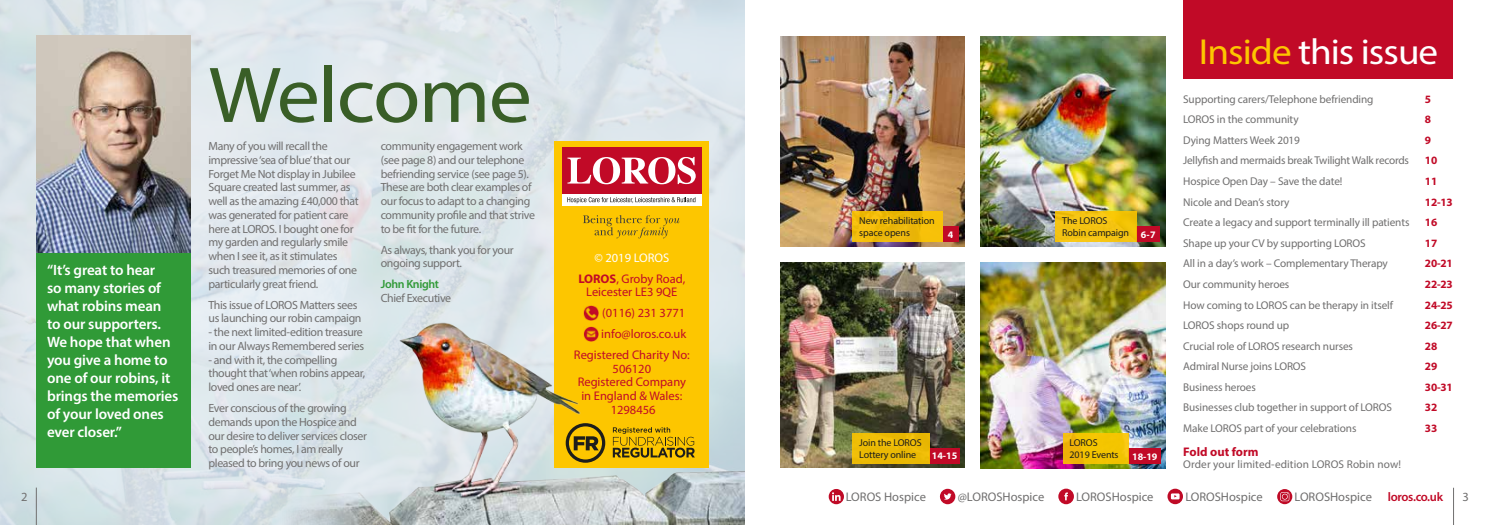
<style>
.page{position:relative;width:1489px;height:525px;background:#fff}
.page>*{position:absolute;margin:0;border:0;box-sizing:border-box;transform-origin:0 0}
.t1{font:79.75px "Myriad Pro";letter-spacing:-.02em;color:#395e27;scale:1.08 1}
.t2{font:36.25px "Myriad Pro";letter-spacing:-.025em;color:#fff;scale:1.08 1}
.t3{font:600 15px/18px "Myriad Pro";letter-spacing:-.01em;color:#fff}
.t4{font:12.5px/13.8px "Myriad Pro";color:#c10a27;text-align:center}
.t5{font:12.5px "Myriad Pro";color:#706f6f}
.t6{font:600 12.5px "Myriad Pro";letter-spacing:-.025em;color:#c10a27}
.t7{font:700 12.5px "Myriad Pro";color:#c10a27}
.t8{font:11.88px/13.8px "Myriad Pro";letter-spacing:-.03em;color:#706f6f}
.t9{font:600 11.88px "Myriad Pro";letter-spacing:-.03em;color:#309a37}
.t10{font:11.25px/20.6px "Myriad Pro";letter-spacing:-.01em;color:#706f6f}
.t11{font:700 11.25px/20.6px "Myriad Pro";letter-spacing:-.02em;color:#c10a27}
.t12{font:11.25px "Myriad Pro";letter-spacing:.01em;color:#706f6f}
.t13{font:10px/11.2px "Myriad Pro";letter-spacing:-.01em;color:#1d1d1b}
.t14{font:700 10px "Myriad Pro";color:#fff}
.s1{color:#fff}
.s2{font-weight:700}
.s3{color:#fdc600}
</style>
<div class="page">
<hr style="left:1453px;top:487px;width:1px;height:37px;background:#706f6f">
<svg style="left:939px;top:488px;width:16px;height:16px"></svg>
<svg style="left:1058px;top:488px;width:15px;height:16px"></svg>
<svg style="left:1167px;top:488px;width:15px;height:16px"></svg>
<svg style="left:828px;top:489px;width:16px;height:15px"></svg>
<svg style="left:1277px;top:489px;width:15px;height:15px"></svg>
<img style="left:0;top:0;width:744px;height:524px">
<div style="left:36px;top:252px;width:154px;height:215px;background:#309a37"></div>
<img style="left:980px;top:36px;width:185px;height:210px">
<div style="left:1183px;top:0;width:269px;height:78px;background:#c10a27"></div>
<img style="left:980px;top:262px;width:185px;height:206px">
<div style="left:1136px;top:226px;width:24px;height:15px;background:#c10a27"></div>
<div style="left:1128px;top:448px;width:32px;height:15px;background:#c10a27"></div>
<div style="left:1055px;top:211px;width:81px;height:30px;background:linear-gradient(to right,#f4c214,#f3c30a)"></div>
<hr style="left:36px;top:487px;width:1px;height:37px;background:#706f6f">
<div style="left:554px;top:141px;width:155px;height:327px;background:#fdc600"></div>
<div style="left:562px;top:147px;width:139px;height:47px;background:#c10a27"></div>
<div style="left:562px;top:194px;width:139px;height:11px;background:#fff"></div>
<svg style="left:567px;top:157px;width:128px;height:27px"></svg>
<svg style="left:567px;top:197px;width:128px;height:6px"></svg>
<img style="left:584px;top:305px;width:14px;height:5px">
<svg style="left:583px;top:215px;width:96px;height:23px"></svg>
<img style="left:780px;top:36px;width:184px;height:210px">
<img style="left:36px;top:35px;width:154px;height:217px">
<img style="left:780px;top:262px;width:184px;height:205px">
<div style="left:929px;top:447px;width:30px;height:16px;background:#c10a27"></div>
<div style="left:942px;top:226px;width:16px;height:15px;background:#c10a27"></div>
<div style="left:851px;top:211px;width:91px;height:30px;background:#f0bb09"></div>
<div style="left:851px;top:432px;width:78px;height:31px;background:#ebb905"></div>
<svg style="left:1062px;top:432px;width:66px;height:31px;background:#eebd07"></svg>
<img style="left:272px;top:310px;width:472px;height:214px">
<p class="t3" style="left:47px;top:260px;width:133px">“It’s great to hear<br>so many stories of what robins mean to our supporters.<br>We hope that when you give a home to one of our robins, it brings the memories of your loved ones ever closer.”</p>
<p class="t5" style="left:21px;top:489px;width:8px">2</p>
<h1 class="t1" style="left:208px;top:46px;width:301px">Welcome</h1>
<p class="t8" style="left:208px;top:139px;width:152px">Many of you will recall the impressive ‘sea of blue’ that our<br>Forget Me Not display in Jubilee<br>Square created last summer, as well as the amazing £40,000 that was generated for patient care here at LOROS. I bought one for my garden and regularly smile when I see it, as it stimulates such treasured memories of one particularly great friend.</p>
<p class="t8" style="left:208px;top:297px;width:154px">This issue of LOROS Matters sees us launching our robin campaign</p>
<p class="t8" style="left:208px;top:325px;width:157px">- the next limited-edition treasure in our Always Remembered series</p>
<p class="t8" style="left:208px;top:352px;width:158px">- and with it, the compelling thought that ‘when robins appear, loved ones are near’.</p>
<p class="t8" style="left:208px;top:401px;width:160px">Ever conscious of the growing demands upon the Hospice and our desire to deliver services closer to people’s homes, I am really pleased to bring you news of our</p>
<p class="t8" style="left:381px;top:139px;width:156px">community engagement work (see page 8) and our telephone befriending service (see page 5).<br>These are both clear examples of our focus to adapt to a changing community profile and that strive to be fit for the future.</p>
<p class="t8" style="left:381px;top:242px;width:134px">As always, thank you for your ongoing support.</p>
<p class="t9" style="left:381px;top:276px;width:60px">John Knight</p>
<p class="t8" style="left:381px;top:291px;width:72px">Chief Executive</p>
<p class="t4" style="left:578px;top:247px;width:108px;line-height:20.9px"><span class="s1">© 2019 LOROS<br></span><span class="s2">LOROS</span>, Groby Road,</p>
<p class="t4" style="left:586px;top:285px;width:92px">Leicester LE3 9QE</p>
<p class="t4" style="left:602px;top:306px;width:84px">(0116) 231 3771</p>
<p class="t4" style="left:601px;top:326px;width:86px">info@loros.co.uk</p>
<p class="t4" style="left:574px;top:347px;width:117px">Registered Charity No:</p>
<p class="t4" style="left:577px;top:361px;width:110px">506120<br>Registered Company in England &amp; Wales:<br>1298456</p>
<p class="t13" style="left:859px;top:215px;width:77px">New rehabilitation space opens</p>
<p class="t14" style="left:947px;top:227px;width:7px">4</p>
<p class="t13" style="left:1062px;top:215px;width:68px">The LOROS<br>Robin campaign</p>
<p class="t14" style="left:1140px;top:227px;width:16px">6-7</p>
<p class="t13" style="left:859px;top:437px;width:64px">Join the LOROS<br>Lottery online</p>
<p class="t13" style="left:1069px;top:437px;width:50px">LOROS<br>2019 Events</p>
<p class="t14" style="left:931px;top:449px;width:27px">14-15</p>
<p class="t14" style="left:1131px;top:449px;width:27px">18-19</p>
<h2 class="t2" style="left:1198px;top:30px;width:223px"><span class="s3">Inside</span> this issue</h2>
<p class="t10" style="left:1183px;top:88px;width:228px">Supporting carers/Telephone befriending<br>LOROS in the community<br>Dying Matters Week 2019<br>Jellyfish and mermaids break Twilight Walk records Hospice Open Day – Save the date!<br>Nicole and Dean’s story<br>Create a legacy and support terminally ill patients Shape up your CV by supporting LOROS<br>All in a day’s work – Complementary Therapy<br>Our community heroes<br>How coming to LOROS can be therapy in itself LOROS shops round up<br>Crucial role of LOROS research nurses<br>Admiral Nurse joins LOROS<br>Business heroes<br>Businesses club together in support of LOROS Make LOROS part of your celebrations</p>
<p class="t7" style="left:1183px;top:443px;width:77px">Fold out form</p>
<p class="t12" style="left:1183px;top:457px;width:219px">Order your limited-edition LOROS Robin now!</p>
<p class="t11" style="left:1424px;top:88px;width:29px">5<br>8<br>9<br>10<br>11<br>12-13<br>16<br>17<br>20-21<br>22-23<br>24-25<br>26-27<br>28<br>29<br>30-31<br>32<br>33</p>
<p class="t5" style="left:845px;top:488px;width:81px">LOROS Hospice</p>
<p class="t5" style="left:957px;top:488px;width:88px">@LOROSHospice</p>
<p class="t5" style="left:1076px;top:488px;width:79px">LOROSHospice</p>
<p class="t5" style="left:1185px;top:488px;width:79px">LOROSHospice</p>
<p class="t5" style="left:1294px;top:488px;width:79px">LOROSHospice</p>
<p class="t6" style="left:1387px;top:488px;width:57px">loros.co.uk</p>
<p class="t5" style="left:1462px;top:489px;width:8px">3</p>
</div>
